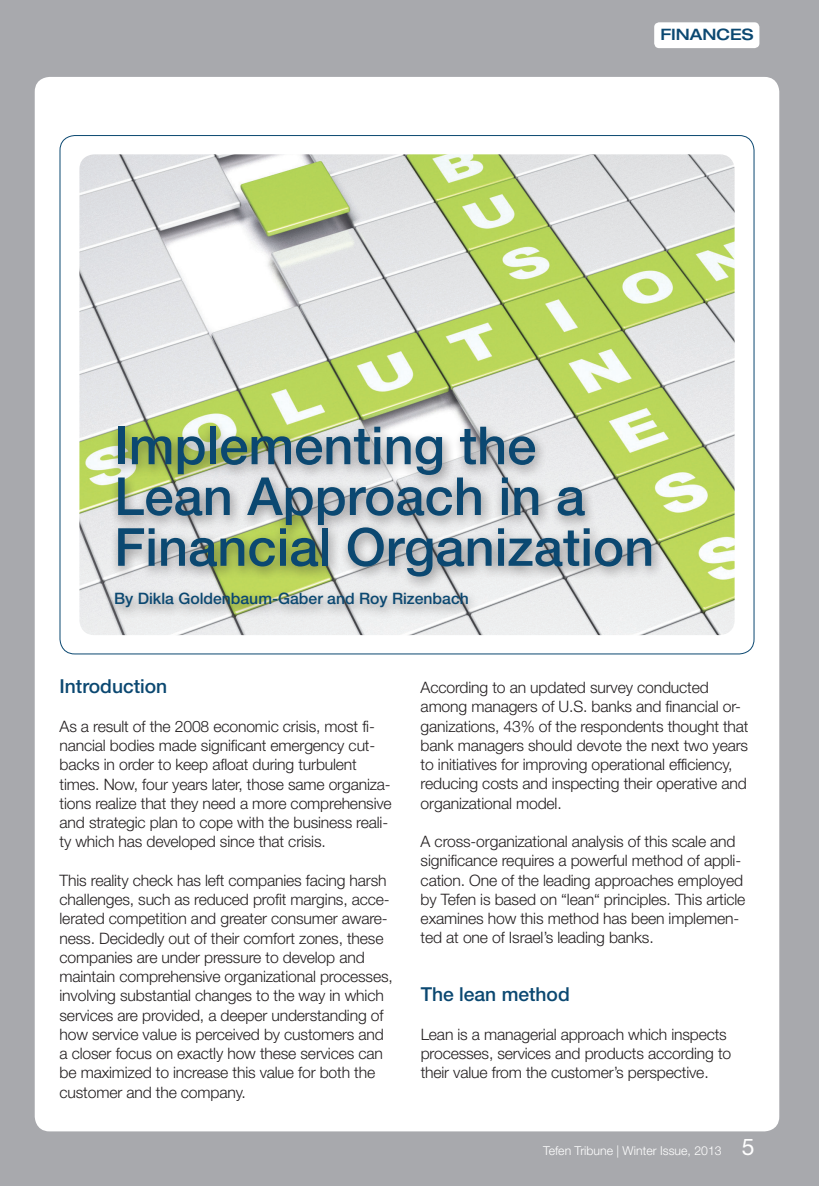
<style>
.page{position:relative;width:819px;height:1186px;background:#a8a9ad}
.page>*{position:absolute;margin:0;border:0;box-sizing:border-box;transform-origin:0 0}
.t1{font:500 52.5px/50.8px "Helvetica Neue";color:#0b4871}
.t2{font:500 19.25px "Helvetica Neue";color:#0b4871}
.t3{font:300 15.75px/19.2px "Helvetica Neue";letter-spacing:-.01em;color:#231f20}
.t4{font:500 15.75px "Helvetica Neue";color:#0b4871}
.t5{font:500 expanded 15.75px "Helvetica Neue LT Std";color:#0b4871}
.t6{font:300 12.25px "Helvetica Neue";color:#fff}
.s1{font-weight:400;font-size:22.93px}
</style>
<div class="page">
<div style="left:35px;top:77px;width:744px;height:1054px;background:#fff;border-radius:15px"></div>
<img style="left:79px;top:154px;width:655px;height:481px">
<div style="left:107px;top:420px;width:557px;height:201px;background:#231f20;opacity:.5"></div>
<div style="left:654px;top:22px;width:105px;height:26px;background:#fff;border-radius:5px"></div>
<p class="t5" style="left:660px;top:25px;width:95px">FINANCES</p>
<h1 class="t1" style="left:114px;top:419px;width:541px">Implementing the<br>Lean Approach in a<br>Financial Organization</h1>
<p class="t4" style="left:114px;top:589px;width:356px">By Dikla Goldenbaum-Gaber and Roy Rizenbach</p>
<p class="t2" style="left:60px;top:675px;width:109px">Introduction</p>
<p class="t3" style="left:60px;top:716px;width:334px">As a result of the 2008 economic crisis, most fi&shy;nancial bodies made significant emergency cut&shy;backs in order to keep afloat during turbulent times. Now, four years later, those same organiza&shy;tions realize that they need a more comprehensive and strategic plan to cope with the business reali&shy;ty which has developed since that crisis.</p>
<p class="t3" style="left:60px;top:870px;width:335px">This reality check has left companies facing harsh challenges, such as reduced profit margins, acce&shy;lerated competition and greater consumer aware&shy;ness. Decidedly out of their comfort zones, these companies are under pressure to develop and maintain comprehensive organizational processes, involving substantial changes to the way in which services are provided, a deeper understanding of how service value is perceived by customers and a closer focus on exactly how these services can be maximized to increase this value for both the customer and the company.</p>
<p class="t3" style="left:420px;top:677px;width:329px">According to an updated survey conducted among managers of U.S. banks and financial or&shy;ganizations, 43% of the respondents thought that bank managers should devote the next two years to initiatives for improving operational efficiency, reducing costs and inspecting their operative and organizational model.</p>
<p class="t3" style="left:420px;top:831px;width:326px">A cross-organizational analysis of this scale and significance requires a powerful method of appli&shy;cation. One of the leading approaches employed by Tefen is based on “lean“ principles. This article examines how this method has been implemen&shy;ted at one of Israel’s leading banks.</p>
<p class="t2" style="left:420px;top:983px;width:151px">The lean method</p>
<p class="t3" style="left:420px;top:1024px;width:312px">Lean is a managerial approach which inspects processes, services and products according to their value from the customer’s perspective.</p>
<p class="t6" style="left:543px;top:1143px;width:213px">Tefen Tribune | Winter Issue, 2013 <span class="s1">5</span></p>
</div>
